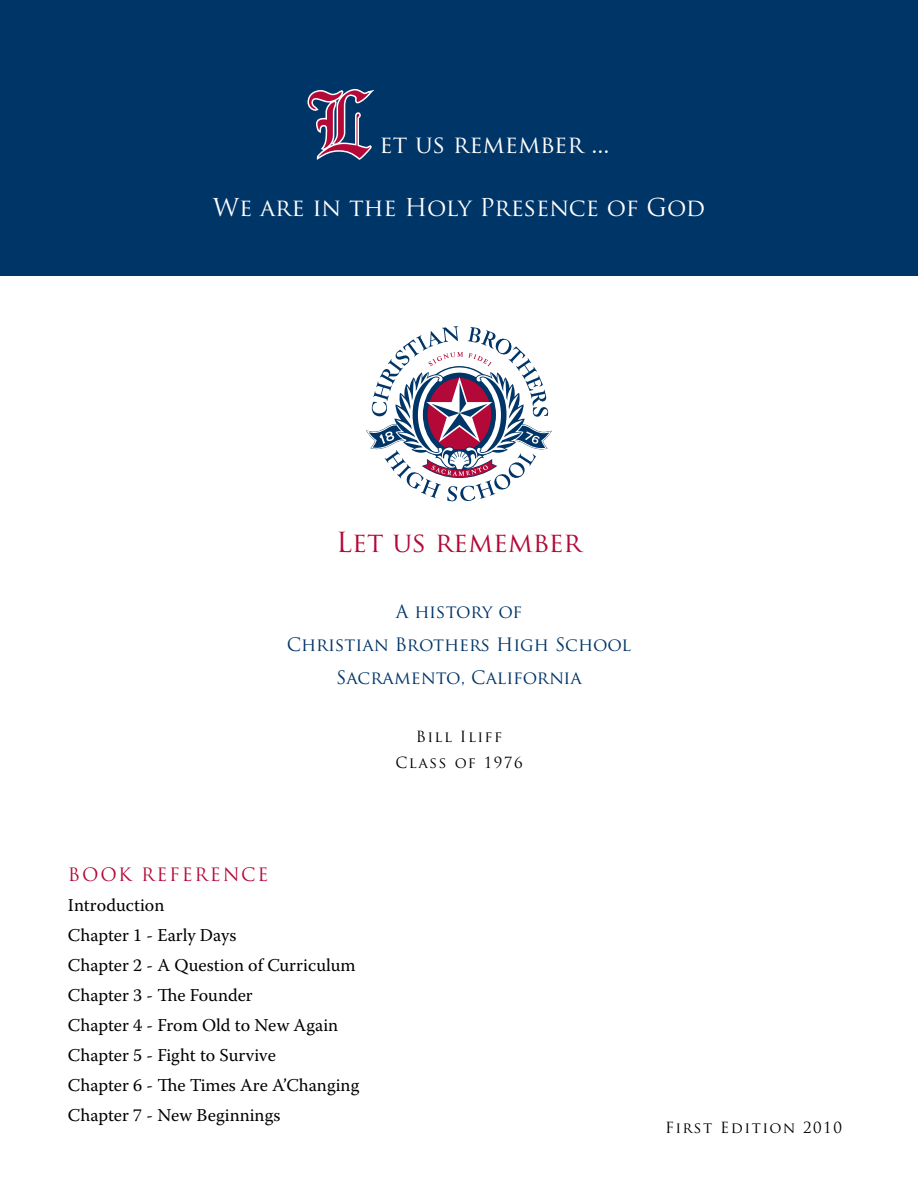
<style>
.page{position:relative;width:918px;height:1188px;background:#fff}
.page>*{position:absolute;margin:0;border:0;box-sizing:border-box;transform-origin:0 0}
.t1{font:90px "Grettin";color:#b30838}
.t2{font:27px "Trajan Pro";color:#b30838}
.t3{font:24px "Trajan Pro";color:#fff}
.t4{font:18px/30px "Warnock Pro";color:#000}
.t5{font:18px/33px "Trajan Pro";color:#003568;text-align:center}
.t6{font:18px "Trajan Pro";letter-spacing:.1em;color:#b30838}
.t7{font:15px/25.5px "Trajan Pro";letter-spacing:.1em;color:#000;text-align:center}
</style>
<div class="page">
<div style="left:0;top:0;width:918px;height:276px;background:#003568"></div>
<svg style="left:366px;top:326px;width:186px;height:175px"></svg>
<svg style="left:307px;top:89px;width:67px;height:71px"></svg>
<h1 class="t1" style="left:309px;top:79px;width:64px">L</h1>
<h3 class="t3" style="left:380px;top:129px;width:231px">et us remember ...</h3>
<h3 class="t3" style="left:213px;top:192px;width:494px">We are in the Holy Presence of God</h3>
<h2 class="t2" style="left:336px;top:525px;width:247px">Let us remember</h2>
<p class="t5" style="left:287px;top:595px;width:346px">A history of<br>Christian Brothers High School<br>Sacramento, California</p>
<p class="t7" style="left:395px;top:724px;width:129px">Bill Iliff<br>Class of 1976</p>
<p class="t6" style="left:68px;top:863px;width:202px">BOOK REFERENCE</p>
<p class="t4" style="left:68px;top:890px;width:293px">Introduction<br>Chapter 1 - Early Days<br>Chapter 2 - A Question of Curriculum<br>Chapter 3 - The Founder<br>Chapter 4 - From Old to New Again<br>Chapter 5 - Fight to Survive<br>Chapter 6 - The Times Are A’Changing<br>Chapter 7 - New Beginnings</p>
<p class="t7" style="left:665px;top:1115px;width:178px">First Edition 2010</p>
</div>
